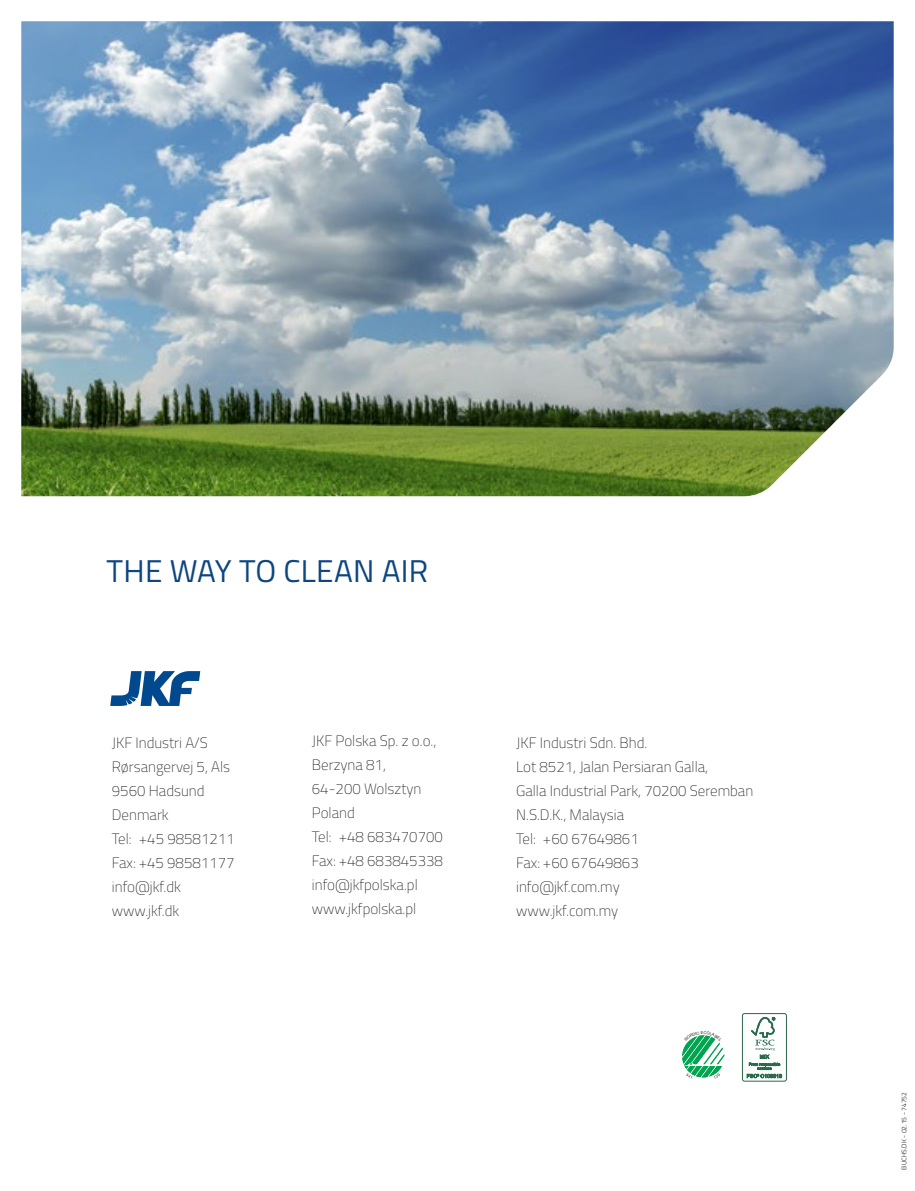
<style>
.page{position:relative;width:915px;height:1191px;background:#fff}
.page>*{position:absolute;margin:0;border:0;box-sizing:border-box;transform-origin:0 0}
.t1{font:31.5px "Titillium";letter-spacing:.01em;color:#0d4680}
.t2{font:100 15px/24px "Titillium";color:#231f20}
.t3{font:300 6.75px "Titillium";color:#231f20}
</style>
<div class="page">
<svg style="left:110px;top:671px;width:90px;height:35px"></svg>
<img style="left:21px;top:21px;width:872px;height:475px">
<div style="left:742px;top:1013px;width:44px;height:68px;border:1px solid #286a4a;border-radius:2px"></div>
<svg style="left:746px;top:1017px;width:35px;height:61px"></svg>
<svg style="left:682px;top:1035px;width:42px;height:43px"></svg>
<h1 class="t1" style="left:106px;top:548px;width:323px">THE WAY TO CLEAN AIR</h1>
<p class="t2" style="left:112px;top:730px;width:124px">JKF Industri A/S<br>Rørsangervej 5, Als<br>9560 Hadsund<br>Denmark<br>Tel: +45 98581211<br>Fax: +45 98581177 info@jkf.dk www.jkf.dk</p>
<p class="t2" style="left:312px;top:728px;width:132px">JKF Polska Sp. z o.o.,<br>Berzyna 81,<br>64-200 Wolsztyn<br>Poland<br>Tel: +48 683470700<br>Fax: +48 683845338 info@jkfpolska.pl www.jkfpolska.pl</p>
<p class="t2" style="left:516px;top:730px;width:238px">JKF Industri Sdn. Bhd.<br>Lot 8521, Jalan Persiaran Galla,<br>Galla Industrial Park, 70200 Seremban<br>N.S.D.K., Malaysia<br>Tel: +60 67649861<br>Fax: +60 67649863<br>info@jkf.com.my<br>www.jkf.com.my</p>
<p class="t3" style="left:898px;top:1169px;width:79px;rotate:-90deg">buchs.dk - 02.15 - 74752</p>
</div>
